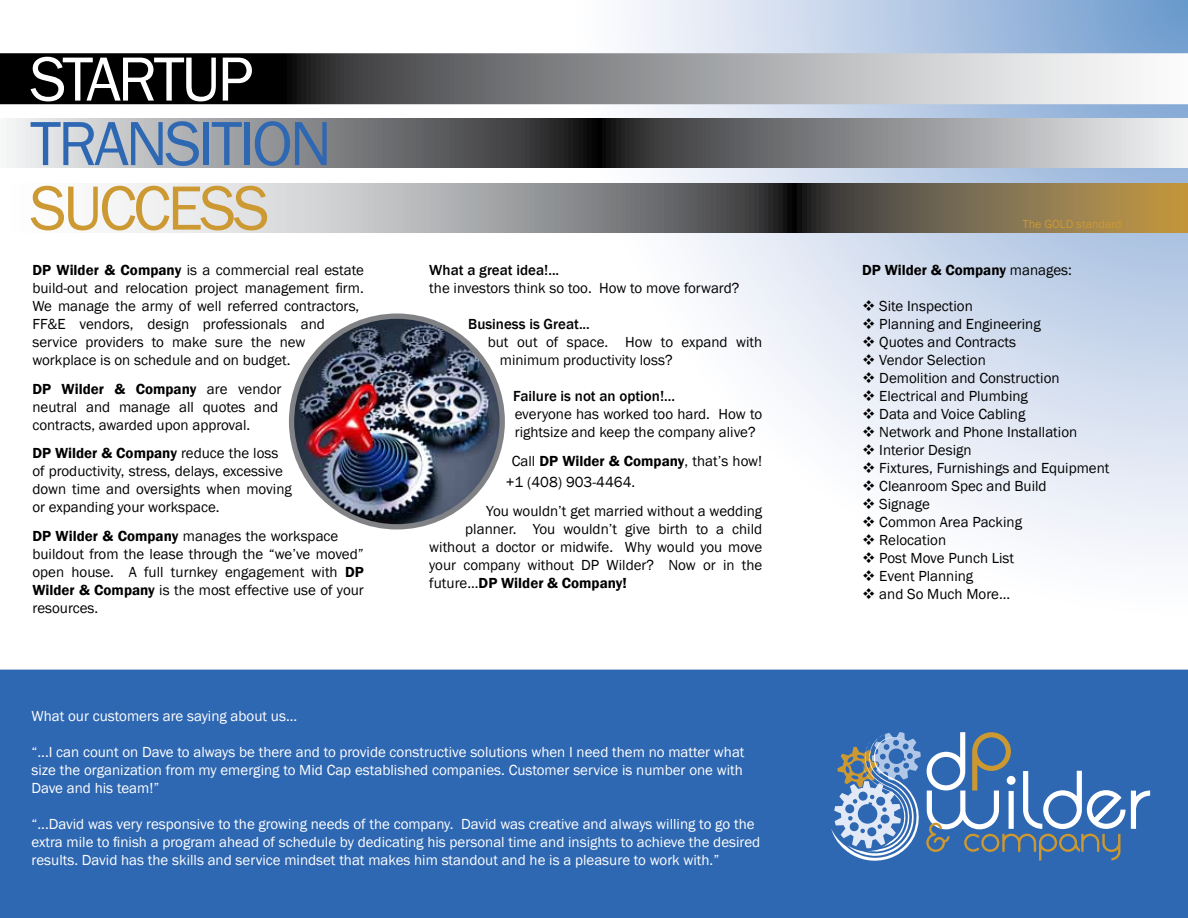
<style>
.page{position:relative;width:1188px;height:918px;background:#fff}
.page>*{position:absolute;margin:0;border:0;box-sizing:border-box;transform-origin:0 0}
.t1{font:64.5px "Franklin Gothic";letter-spacing:-.05em;color:#2e67b2}
.t2{font:64.5px "Franklin Gothic";letter-spacing:-.055em;color:#fff}
.t3{font:64.5px "Franklin Gothic";letter-spacing:-.05em;color:#c93}
.t4{font:15px/18px "Franklin Gothic";color:#000}
.t5{font:15px/18px "Franklin Gothic";color:#fff;text-align:justify}
.t6{font:500 15px "Franklin Gothic";color:#000}
.t7{font:600 15px "Franklin Gothic";color:#000}
.t8{font:12px "Franklin Gothic";color:#c93}
.s1{font-weight:600}
.s2{font-weight:400}
</style>
<div class="page">
<svg style="left:572px;top:0;width:616px;height:557px"></svg>
<div style="left:0;top:670px;width:1188px;height:248px;background:#2e67b2"></div>
<svg style="left:6px;top:118px;width:1182px;height:50px;background:#8b8c8e"></svg>
<svg style="left:116px;top:183px;width:1072px;height:50px;background:#948f83"></svg>
<svg style="left:0;top:53px;width:1188px;height:51px;background:#7a7b7c"></svg>
<svg style="left:831px;top:732px;width:319px;height:131px;background:#5c84b8"></svg>
<img style="left:292px;top:316px;width:210px;height:211px;border-radius:105px">
<div style="left:289px;top:313px;width:216px;height:216px;border:5px solid #808285;border-radius:50%"></div>
<h1 class="t2" style="left:30px;top:39px;width:225px">STARTUP</h1>
<h1 class="t1" style="left:30px;top:104px;width:304px">TRANSITION</h1>
<h1 class="t3" style="left:30px;top:168px;width:241px">SUCCESS</h1>
<p class="t4" style="left:32px;top:261px;width:333px"><span class="s1">DP Wilder &amp; Company</span> is a commercial real estate build-out and relocation project management firm.<br>We manage the army of well referred contractors, FF&amp;E vendors, design professionals and service providers to make sure the new workplace is on schedule and on budget.</p>
<p class="t4" style="left:32px;top:380px;width:251px"><span class="s1">DP Wilder &amp; Company</span> are vendor neutral and manage all quotes and contracts, awarded upon approval.</p>
<p class="t4" style="left:32px;top:445px;width:261px"><span class="s1">DP Wilder &amp; Company</span> reduce the loss of productivity, stress, delays, excessive down time and oversights when moving or expanding your workspace.</p>
<p class="t4" style="left:32px;top:528px;width:333px"><span class="s1">DP Wilder &amp; Company</span> manages the workspace buildout from the lease through the “we’ve moved” open house. A full turnkey engagement with <span class="s1">DP Wilder &amp; Company</span> is the most effective use of your resources.</p>
<p class="t6" style="left:429px;top:261px;width:131px">What a great idea!...</p>
<p class="t4" style="left:429px;top:279px;width:312px">the investors think so too. How to move forward?</p>
<p class="t6" style="left:468px;top:315px;width:123px">Business is Great...</p>
<p class="t4" style="left:500px;top:333px;width:264px;text-indent:-12px">but out of space. How to expand with minimum productivity loss?</p>
<p class="t6" style="left:513px;top:387px;width:163px">Failure is not an option!...</p>
<p class="t4" style="left:515px;top:405px;width:249px">everyone has worked too hard. How to rightsize and keep the company alive?</p>
<p class="t4" style="left:506px;top:450px;width:258px;line-height:21.6px;text-indent:6px">Call <span class="s1">DP Wilder &amp; Company</span>, that’s how! +1 (408) 903-4464.</p>
<p class="t4" style="left:486px;top:502px;width:277px">You wouldn’t get married without a wedding</p>
<p class="t4" style="left:465px;top:520px;width:298px">planner. You wouldn’t give birth to a child</p>
<p class="t4" style="left:429px;top:538px;width:334px">without a doctor or midwife. Why would you move</p>
<p class="t4" style="left:429px;top:556px;width:334px">your company without DP Wilder? Now or in the</p>
<p class="t7" style="left:429px;top:574px;width:199px"><span class="s2">future...</span>DP Wilder &amp; Company!</p>
<p class="t5" style="left:32px;top:708px;width:267px">What our customers are saying about us...</p>
<p class="t5" style="left:32px;top:744px;width:715px">“...I can count on Dave to always be there and to provide constructive solutions when I need them no matter what size the organization from my emerging to Mid Cap established companies. Customer service is number one with Dave and his team!”</p>
<p class="t5" style="left:32px;top:816px;width:730px;text-align:left">“...David was very responsive to the growing needs of the company. David was creative and always willing to go the extra mile to finish a program ahead of schedule by dedicating his personal time and insights to achieve the desired results. David has the skills and service mindset that makes him standout and he is a pleasure to work with.”</p>
<p class="t8" style="left:1023px;top:217px;width:100px">The GOLD standard</p>
<p class="t7" style="left:862px;top:261px;width:211px">DP Wilder &amp; Company <span class="s2">manages:</span></p>
<p class="t4" style="left:862px;top:297px;width:112px">❖ Site Inspection</p>
<p class="t4" style="left:862px;top:315px;width:180px">❖ Planning and Engineering</p>
<p class="t4" style="left:862px;top:333px;width:155px">❖ Quotes and Contracts</p>
<p class="t4" style="left:862px;top:351px;width:125px">❖ Vendor Selection</p>
<p class="t4" style="left:862px;top:369px;width:199px">❖ Demolition and Construction</p>
<p class="t4" style="left:862px;top:387px;width:167px">❖ Electrical and Plumbing</p>
<p class="t4" style="left:862px;top:405px;width:165px">❖ Data and Voice Cabling</p>
<p class="t4" style="left:862px;top:423px;width:217px">❖ Network and Phone Installation</p>
<p class="t4" style="left:862px;top:441px;width:111px">❖ Interior Design</p>
<p class="t4" style="left:862px;top:459px;width:249px">❖ Fixtures, Furnishings and Equipment</p>
<p class="t4" style="left:862px;top:477px;width:186px">❖ Cleanroom Spec and Build</p>
<p class="t4" style="left:862px;top:495px;width:69px">❖ Signage</p>
<p class="t4" style="left:862px;top:513px;width:161px">❖ Common Area Packing</p>
<p class="t4" style="left:862px;top:531px;width:86px">❖ Relocation</p>
<p class="t4" style="left:862px;top:549px;width:154px">❖ Post Move Punch List</p>
<p class="t4" style="left:862px;top:567px;width:113px">❖ Event Planning</p>
<p class="t4" style="left:862px;top:585px;width:150px">❖ and So Much More...</p>
</div>
